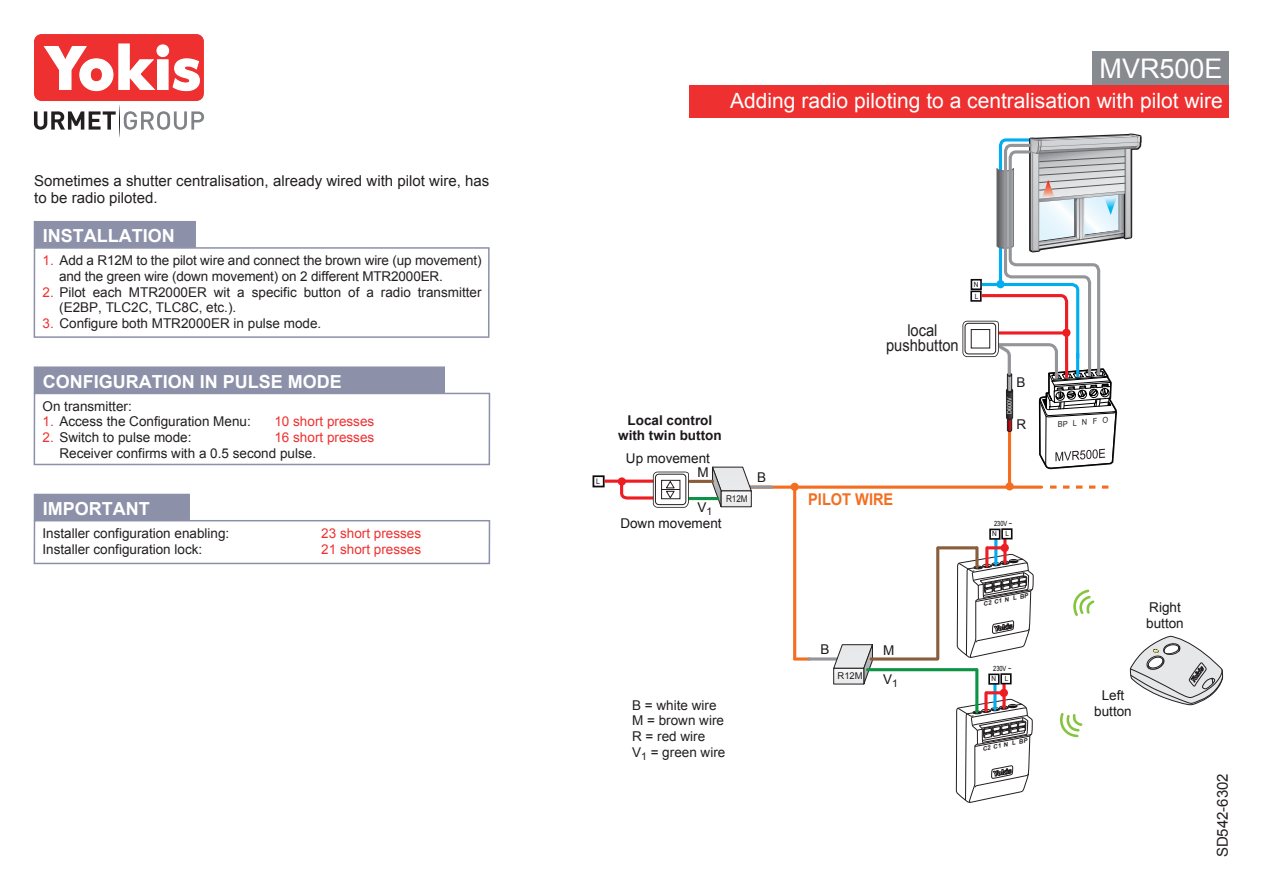
<style>
.page{position:relative;width:1263px;height:893px;background:#fff}
.page>*{position:absolute;margin:0;border:0;box-sizing:border-box;transform-origin:0 0}
.t1{font:27px "Arial";color:#fff}
.t2{font:21px "Arial";color:#fff}
.t3{font:700 18px "Arial";color:#fff}
.t4{font:16.35px/14.7px "Arial";color:#231f20;text-align:center;scale:.9 1}
.t5{font:700 16.2px "Arial";color:#f36e21;scale:.9 1}
.t6{font:15px/16.5px "Arial";color:#231f20}
.t7{font:13.5px/15.8px "Arial";color:#231f20}
.t8{font:13.5px "Arial";color:#ee3130}
.t9{font:13.5px/16.2px "Arial";color:#1b171b}
.t10{font:700 13.5px/15px "Arial";color:#1b171b;text-align:center}
.t11{font:9.3px "Arial";color:#231f20;scale:.87 1}
.t12{font:9.3px "Arial";color:#231f20}
.t13{font:8.1px "Arial";color:#231f20;scale:.92 1}
.t14{font:7.8px "Arial";color:#0e0b10;scale:.9 1}
.t15{font:7.2px "Arial";color:#000;scale:.79 1}
.t16{font:7.2px/11.7px "Arial";color:#0e0b10;scale:.91 1}
.t17{font:italic 700 6px "Arial";color:#231f20}
.t18{font:5.85px "Arial";color:#fff;scale:.91 1}
.s1{color:#ee3130}
</style>
<div class="page">
<div style="left:1092px;top:51px;width:137px;height:34px;background:#878a8e"></div>
<div style="left:689px;top:86px;width:540px;height:32px;background:#ee3130"></div>
<div style="left:34px;top:34px;width:170px;height:67px;background:#ee3130;border-radius:7px"></div>
<svg style="left:43px;top:43px;width:157px;height:49px"></svg>
<svg style="left:124px;top:111px;width:80px;height:19px"></svg>
<svg style="left:34px;top:111px;width:82px;height:19px"></svg>
<svg style="left:956px;top:553px;width:78px;height:250px"></svg>
<hr style="left:994px;top:537px;width:3px;height:27px;background:#00aeef">
<div style="left:989px;top:529px;width:11px;height:11px;background:#fff;border:2px solid #0e0b10"></div>
<hr style="left:1003px;top:536px;width:3px;height:27px;background:#ee1d23">
<div style="left:1001px;top:528px;width:11px;height:11px;background:#fff;border:2px solid #0e0b10"></div>
<hr style="left:985px;top:548px;width:3px;height:18px;background:#ee1d23">
<svg style="left:1074px;top:589px;width:21px;height:27px"></svg>
<svg style="left:1060px;top:713px;width:23px;height:25px"></svg>
<hr style="left:993px;top:682px;width:3px;height:27px;background:#00aeef">
<div style="left:988px;top:673px;width:11px;height:12px;background:#fff;border:2px solid #0e0b10"></div>
<hr style="left:987px;top:546px;width:16px;height:3px;background:#ee1d23">
<hr style="left:986px;top:691px;width:16px;height:3px;background:#ee1d23">
<div style="left:592px;top:475px;width:13px;height:12px;background:#fff;border:2px solid #0e0b10"></div>
<hr style="left:717px;top:486px;width:324px;height:3px;background:#f36e21">
<hr style="left:793px;top:490px;width:3px;height:169px;background:#f36e21">
<div style="left:1000px;top:544px;width:9px;height:8px;background:#ee1d23;border-radius:50%"></div>
<div style="left:1000px;top:689px;width:8px;height:8px;background:#ee1d23;border-radius:50%"></div>
<svg style="left:795px;top:657px;width:14px;height:4px"></svg>
<svg style="left:809px;top:657px;width:23px;height:4px"></svg>
<hr style="left:604px;top:480px;width:53px;height:3px;background:#ee1d23">
<hr style="left:747px;top:486px;width:25px;height:3px;background:#939598">
<svg style="left:711px;top:466px;width:41px;height:42px"></svg>
<div style="left:721px;top:491px;width:30px;height:16px;background:#f0f0f1"></div>
<div style="left:721px;top:490px;width:31px;height:17px;border:1px solid #231f20"></div>
<hr style="left:688px;top:497px;width:30px;height:3px;background:#0d9344">
<hr style="left:689px;top:480px;width:24px;height:3px;background:#8a5d3b">
<div style="left:790px;top:483px;width:9px;height:8px;background:#f36e21;border-radius:50%"></div>
<hr style="left:938px;top:546px;width:39px;height:3px;background:#8a5d3b">
<hr style="left:936px;top:548px;width:3px;height:111px;background:#8a5d3b">
<hr style="left:975px;top:548px;width:3px;height:19px;background:#8a5d3b">
<hr style="left:975px;top:670px;width:3px;height:42px;background:#0d9344">
<svg style="left:832px;top:644px;width:41px;height:41px"></svg>
<div style="left:834px;top:668px;width:30px;height:16px;background:#f0f0f1"></div>
<div style="left:833px;top:668px;width:31px;height:16px;border:1px solid #231f20"></div>
<svg style="left:871px;top:657px;width:66px;height:4px"></svg>
<hr style="left:867px;top:668px;width:110px;height:3px;background:#0d9344">
<svg style="left:1130px;top:635px;width:93px;height:70px"></svg>
<svg style="left:962px;top:133px;width:180px;height:402px"></svg>
<svg style="left:965px;top:323px;width:31px;height:31px"></svg>
<div style="left:965px;top:323px;width:31px;height:31px;border:1px solid #231f20;border-radius:3px"></div>
<div style="left:971px;top:329px;width:19px;height:19px;background:#fff;border:1px solid #231f20"></div>
<svg style="left:618px;top:472px;width:71px;height:36px"></svg>
<div style="left:34px;top:494px;width:156px;height:27px;background:#8c90a9"></div>
<div style="left:34px;top:520px;width:456px;height:44px;border:2px solid #8c90a9"></div>
<div style="left:34px;top:366px;width:411px;height:27px;background:#8c90a9;border:2px solid #8c90a9"></div>
<div style="left:34px;top:393px;width:456px;height:72px;border:2px solid #8c90a9"></div>
<div style="left:34px;top:221px;width:162px;height:27px;background:#8c90a9"></div>
<div style="left:34px;top:247px;width:456px;height:91px;border:2px solid #8c90a9"></div>
<p class="t6" style="left:34px;top:173px;width:457px">Sometimes a shutter centralisation, already wired with pilot wire, has to be radio piloted.</p>
<h3 class="t3" style="left:43px;top:224px;width:133px">INSTALLATION</h3>
<p class="t7" style="left:59px;top:253px;width:424px;text-indent:-17px"><span class="s1">1.</span> Add a R12M to the pilot wire and connect the brown wire (up movement) and the green wire (down movement) on 2 different MTR2000ER.</p>
<p class="t7" style="left:59px;top:284px;width:424px;text-indent:-17px"><span class="s1">2.</span> Pilot each MTR2000ER wit a specific button of a radio transmitter (E2BP, TLC2C, TLC8C, etc.).</p>
<p class="t7" style="left:43px;top:316px;width:280px"><span class="s1">3.</span> Configure both MTR2000ER in pulse mode.</p>
<h3 class="t3" style="left:43px;top:370px;width:301px">CONFIGURATION IN PULSE MODE</h3>
<p class="t7" style="left:43px;top:398px;width:91px">On transmitter:</p>
<p class="t7" style="left:43px;top:414px;width:210px"><span class="s1">1.</span> Access the Configuration Menu:</p>
<p class="t8" style="left:274px;top:413px;width:101px">10 short presses</p>
<p class="t7" style="left:43px;top:430px;width:151px"><span class="s1">2.</span> Switch to pulse mode:</p>
<p class="t8" style="left:274px;top:429px;width:101px">16 short presses</p>
<p class="t7" style="left:59px;top:445px;width:258px">Receiver confirms with a 0.5 second pulse.</p>
<h3 class="t3" style="left:43px;top:497px;width:108px">IMPORTANT</h3>
<p class="t7" style="left:43px;top:525px;width:188px">Installer configuration enabling:</p>
<p class="t8" style="left:321px;top:524px;width:101px">23 short presses</p>
<p class="t7" style="left:43px;top:541px;width:161px">Installer configuration lock:</p>
<p class="t8" style="left:321px;top:540px;width:101px">21 short presses</p>
<h1 class="t1" style="left:1099px;top:51px;width:125px">MVR500E</h1>
<h2 class="t2" style="left:730px;top:87px;width:494px">Adding radio piloting to a centralisation with pilot wire</h2>
<p class="t14" style="left:596px;top:476px;width:6px">L</p>
<p class="t10" style="left:618px;top:414px;width:105px">Local control with twin button</p>
<p class="t4" style="left:886px;top:323px;width:82px">local pushbutton</p>
<p class="t9" style="left:626px;top:451px;width:86px">Up movement</p>
<p class="t9" style="left:697px;top:465px;width:13px">M</p>
<p class="t9" style="left:697px;top:499px;width:16px">V<sub>1</sub></p>
<p class="t9" style="left:757px;top:469px;width:11px">B</p>
<p class="t11" style="left:726px;top:493px;width:27px">R12M</p>
<p class="t5" style="left:808px;top:489px;width:96px">PILOT WIRE</p>
<p class="t9" style="left:620px;top:515px;width:103px">Down movement</p>
<p class="t16" style="left:974px;top:278px;width:7px">N<br>L</p>
<p class="t9" style="left:1016px;top:375px;width:11px">B</p>
<p class="t9" style="left:1016px;top:416px;width:11px">R</p>
<p class="t18" style="left:1006px;top:414px;width:20px;rotate:-90deg">D600V</p>
<p class="t15" style="left:994px;top:519px;width:24px">230V ~</p>
<p class="t16" style="left:992px;top:528px;width:20px">N L</p>
<p class="t7" style="left:632px;top:697px;width:95px">B = white wire<br>M = brown wire<br>R = red wire<br>V<sub>1</sub> = green wire</p>
<p class="t9" style="left:821px;top:641px;width:11px">B</p>
<p class="t12" style="left:837px;top:669px;width:27px">R12M</p>
<p class="t9" style="left:883px;top:636px;width:16px;line-height:29px">M<br>V<sub>1</sub></p>
<p class="t17" style="left:983px;top:600px;width:47px;rotate:-10deg">C2C1N L BP</p>
<p class="t15" style="left:993px;top:664px;width:24px">230V ~</p>
<p class="t16" style="left:1005px;top:673px;width:5px">L</p>
<p class="t16" style="left:991px;top:673px;width:7px">N</p>
<p class="t17" style="left:982px;top:744px;width:47px;rotate:-10deg">C2C1N L BP</p>
<p class="t13" style="left:1057px;top:419px;width:57px;rotate:-5deg">BPLNFO</p>
<p class="t9" style="left:1146px;top:600px;width:39px">Right button</p>
<p class="t9" style="left:1094px;top:687px;width:39px;text-align:center">Left button</p>
<p class="t6" style="left:1214px;top:857px;width:86px;rotate:-90deg">SD542-6302</p>
</div>
